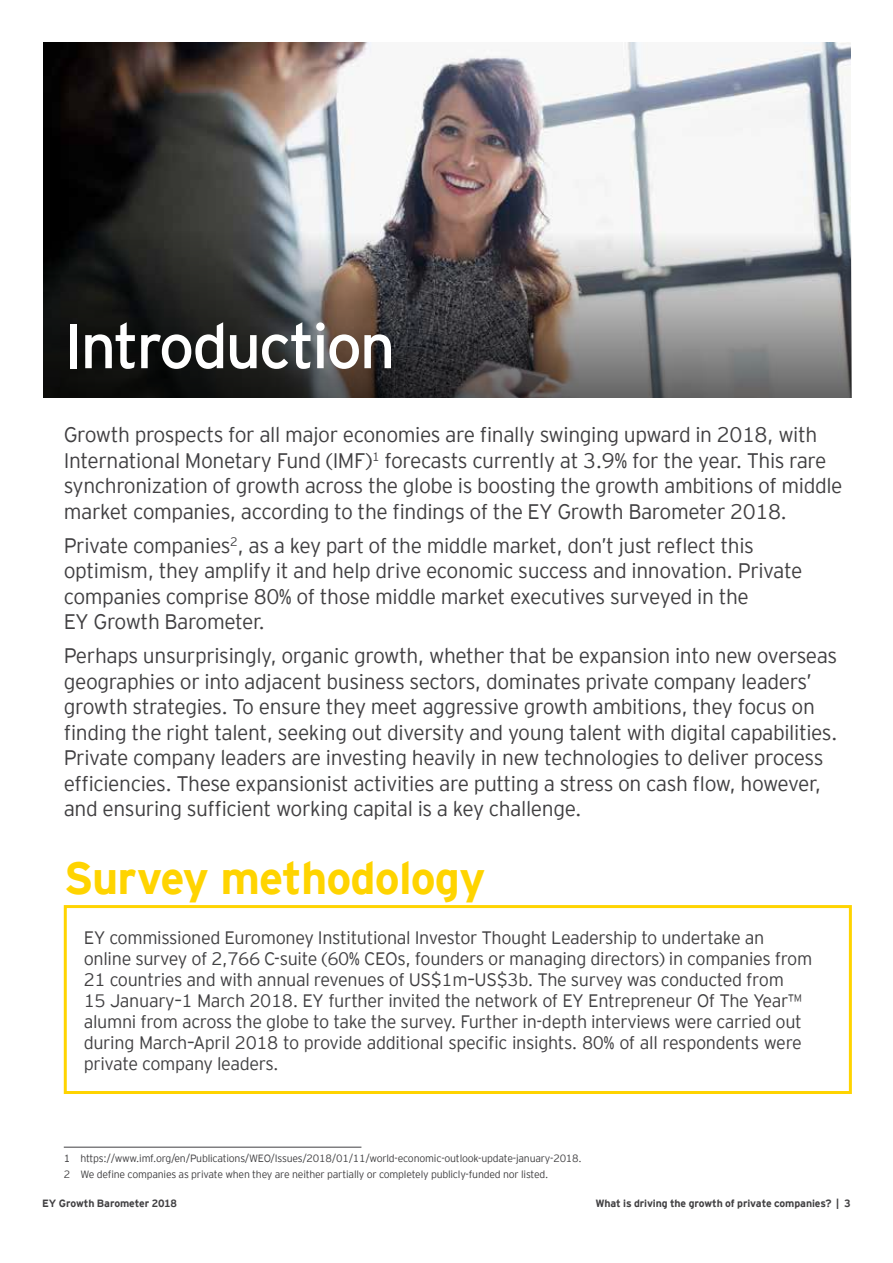
<style>
.page{position:relative;width:893px;height:1263px;background:#fff}
.page>*{position:absolute;margin:0;border:0;box-sizing:border-box;transform-origin:0 0}
.t1{font:63px "EY Interstate";letter-spacing:-.04em;color:#fff}
.t2{font:700 45px "EY Interstate";letter-spacing:-.02em;color:#ffd400}
.t3{font:300 21px/25.5px "EY Interstate";letter-spacing:-.02em;color:#414042}
.t4{font:300 18px/21px "EY Interstate";letter-spacing:-.02em;color:#414042}
.t5{font:300 10.5px/15.6px "EY Interstate";letter-spacing:-.02em;color:#414042}
.t6{font:700 10.5px "EY Interstate";letter-spacing:-.01em;color:#414042}
</style>
<div class="page">
<img style="left:43px;top:43px;width:808px;height:354px">
<svg style="left:44px;top:217px;width:808px;height:180px;background:#605e5e"></svg>
<div style="left:64px;top:905px;width:788px;height:189px;border:3px solid #ffd400"></div>
<hr style="left:64px;top:1147px;width:297px;height:1px;background:#414042">
<h1 class="t1" style="left:64px;top:301px;width:333px">Introduction</h1>
<p class="t3" style="left:64px;top:421px;width:780px">Growth prospects for all major economies are finally swinging upward in 2018, with International Monetary Fund (IMF)<sup>1</sup> forecasts currently at 3.9% for the year. This rare synchronization of growth across the globe is boosting the growth ambitions of middle market companies, according to the findings of the EY Growth Barometer 2018.</p>
<p class="t3" style="left:64px;top:531px;width:740px">Private companies<sup>2</sup>, as a key part of the middle market, don’t just reflect this optimism, they amplify it and help drive economic success and innovation. Private companies comprise 80% of those middle market executives surveyed in the<br>EY Growth Barometer.</p>
<p class="t3" style="left:64px;top:642px;width:775px">Perhaps unsurprisingly, organic growth, whether that be expansion into new overseas geographies or into adjacent business sectors, dominates private company leaders’ growth strategies. To ensure they meet aggressive growth ambitions, they focus on finding the right talent, seeking out diversity and young talent with digital capabilities.<br>Private company leaders are investing heavily in new technologies to deliver process efficiencies. These expansionist activities are putting a stress on cash flow, however, and ensuring sufficient working capital is a key challenge.</p>
<h2 class="t2" style="left:64px;top:845px;width:424px">Survey methodology</h2>
<p class="t4" style="left:84px;top:926px;width:730px">EY commissioned Euromoney Institutional Investor Thought Leadership to undertake an online survey of 2,766 C-suite (60% CEOs, founders or managing directors) in companies from 21 countries and with annual revenues of US$1m–US$3b. The survey was conducted from<br>15 January–1 March 2018. EY further invited the network of EY Entrepreneur Of The Year™ alumni from across the globe to take the survey. Further in-depth interviews were carried out during March–April 2018 to provide additional specific insights. 80% of all respondents were private company leaders.</p>
<p class="t5" style="left:64px;top:1150px;width:520px">1 https://www.imf.org/en/Publications/WEO/Issues/2018/01/11/world-economic-outlook-update-january-2018.<br>2 We define companies as private when they are neither partially or completely publicly-funded nor listed.</p>
<p class="t6" style="left:42px;top:1195px;width:136px">EY Growth Barometer 2018</p>
<p class="t6" style="left:595px;top:1195px;width:257px">What is driving the growth of private companies? | 3</p>
</div>
